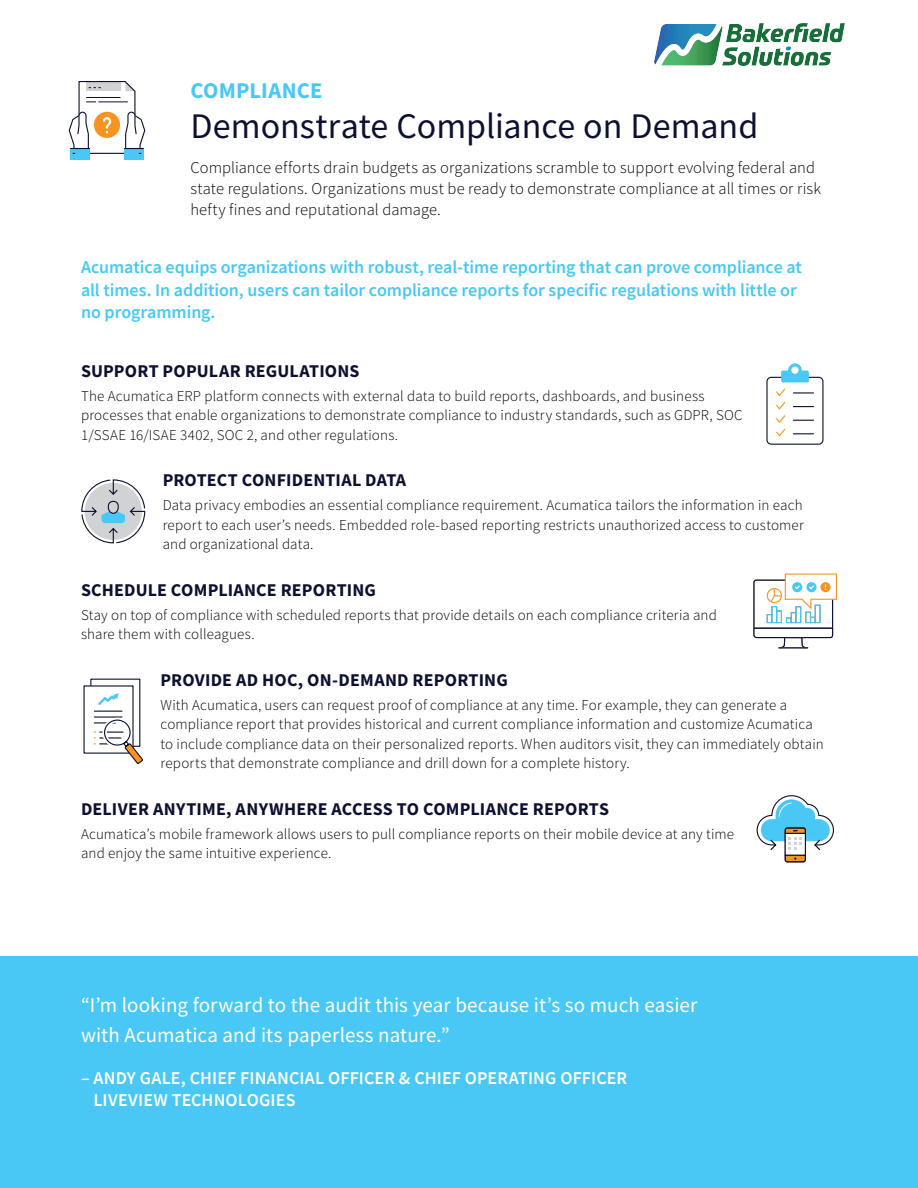
<style>
.page{position:relative;width:918px;height:1188px;background:#fff}
.page>*{position:absolute;margin:0;border:0;box-sizing:border-box;transform-origin:0 0}
.t1{font:36px "Source Sans Pro";color:#0d1131}
.t2{font:700 22.5px "Source Sans Pro";letter-spacing:.01em;color:#49c8f5}
.t3{font:21px/30px "Source Sans Pro";letter-spacing:.005em;color:#fff}
.t4{font:600 18px/22.5px "Source Sans Pro";letter-spacing:-.005em;color:#49c8f5}
.t5{font:700 18px "Source Sans Pro";letter-spacing:.01em;color:#0d1131}
.t6{font:600 18px/22.5px "Source Sans Pro";letter-spacing:.005em;color:#fff}
.t7{font:300 16.5px/21px "Source Sans Pro";letter-spacing:.005em;color:#000}
.t8{font:300 15px/19.5px "Source Sans Pro";letter-spacing:.01em;color:#000}
</style>
<div class="page">
<svg style="left:766px;top:363px;width:58px;height:82px"></svg>
<svg style="left:753px;top:573px;width:84px;height:76px"></svg>
<svg style="left:756px;top:795px;width:78px;height:68px"></svg>
<div style="left:0;top:957px;width:918px;height:188px;background:#49c8f5"></div>
<div style="left:0;top:1136px;width:918px;height:52px;background:#49c8f5"></div>
<div style="left:70px;top:149px;width:20px;height:11px;background:#49c8f5"></div>
<div style="left:124px;top:149px;width:20px;height:11px;background:#49c8f5"></div>
<svg style="left:68px;top:81px;width:78px;height:73px"></svg>
<svg style="left:81px;top:479px;width:65px;height:65px"></svg>
<hr style="left:94px;top:716px;width:28px;height:2px;background:#0d1131">
<svg style="left:94px;top:693px;width:28px;height:19px"></svg>
<div style="left:102px;top:718px;width:30px;height:30px;border:4px solid #fff;border-radius:50%"></div>
<svg style="left:94px;top:719px;width:49px;height:45px"></svg>
<img style="left:654px;top:24px;width:191px;height:41px">
<h2 class="t2" style="left:190px;top:75px;width:134px">COMPLIANCE</h2>
<h1 class="t1" style="left:190px;top:104px;width:570px">Demonstrate Compliance on Demand</h1>
<p class="t7" style="left:190px;top:157px;width:632px">Compliance efforts drain budgets as organizations scramble to support evolving federal and state regulations. Organizations must be ready to demonstrate compliance at all times or risk hefty fines and reputational damage.</p>
<p class="t4" style="left:81px;top:256px;width:723px">Acumatica equips organizations with robust, real-time reporting that can prove compliance at all times. In addition, users can tailor compliance reports for specific regulations with little or no programming.</p>
<p class="t5" style="left:81px;top:359px;width:280px">SUPPORT POPULAR REGULATIONS</p>
<p class="t8" style="left:81px;top:386px;width:663px">The Acumatica ERP platform connects with external data to build reports, dashboards, and business processes that enable organizations to demonstrate compliance to industry standards, such as GDPR, SOC<br>1/SSAE 16/ISAE 3402, SOC 2, and other regulations.</p>
<p class="t5" style="left:163px;top:468px;width:245px">PROTECT CONFIDENTIAL DATA</p>
<p class="t8" style="left:163px;top:496px;width:643px;text-align:justify">Data privacy embodies an essential compliance requirement. Acumatica tailors the information in each report to each user’s needs. Embedded role-based reporting restricts unauthorized access to customer and organizational data.</p>
<p class="t5" style="left:81px;top:578px;width:297px">SCHEDULE COMPLIANCE REPORTING</p>
<p class="t8" style="left:81px;top:605px;width:637px">Stay on top of compliance with scheduled reports that provide details on each compliance criteria and share them with colleagues.</p>
<p class="t5" style="left:161px;top:668px;width:349px">PROVIDE AD HOC, ON-DEMAND REPORTING</p>
<p class="t8" style="left:161px;top:695px;width:665px">With Acumatica, users can request proof of compliance at any time. For example, they can generate a compliance report that provides historical and current compliance information and customize Acumatica to include compliance data on their personalized reports. When auditors visit, they can immediately obtain reports that demonstrate compliance and drill down for a complete history.</p>
<p class="t5" style="left:81px;top:797px;width:530px">DELIVER ANYTIME, ANYWHERE ACCESS TO COMPLIANCE REPORTS</p>
<p class="t8" style="left:81px;top:824px;width:655px">Acumatica’s mobile framework allows users to pull compliance reports on their mobile device at any time and enjoy the same intuitive experience.</p>
<h3 class="t3" style="left:81px;top:989px;width:618px">“I’m looking forward to the audit this year because it’s so much easier with Acumatica and its paperless nature.”</h3>
<p class="t6" style="left:94px;top:1066px;width:535px;text-indent:-13px">– ANDY GALE, CHIEF FINANCIAL OFFICER &amp; CHIEF OPERATING OFFICER<br>LIVEVIEW TECHNOLOGIES</p>
</div>
